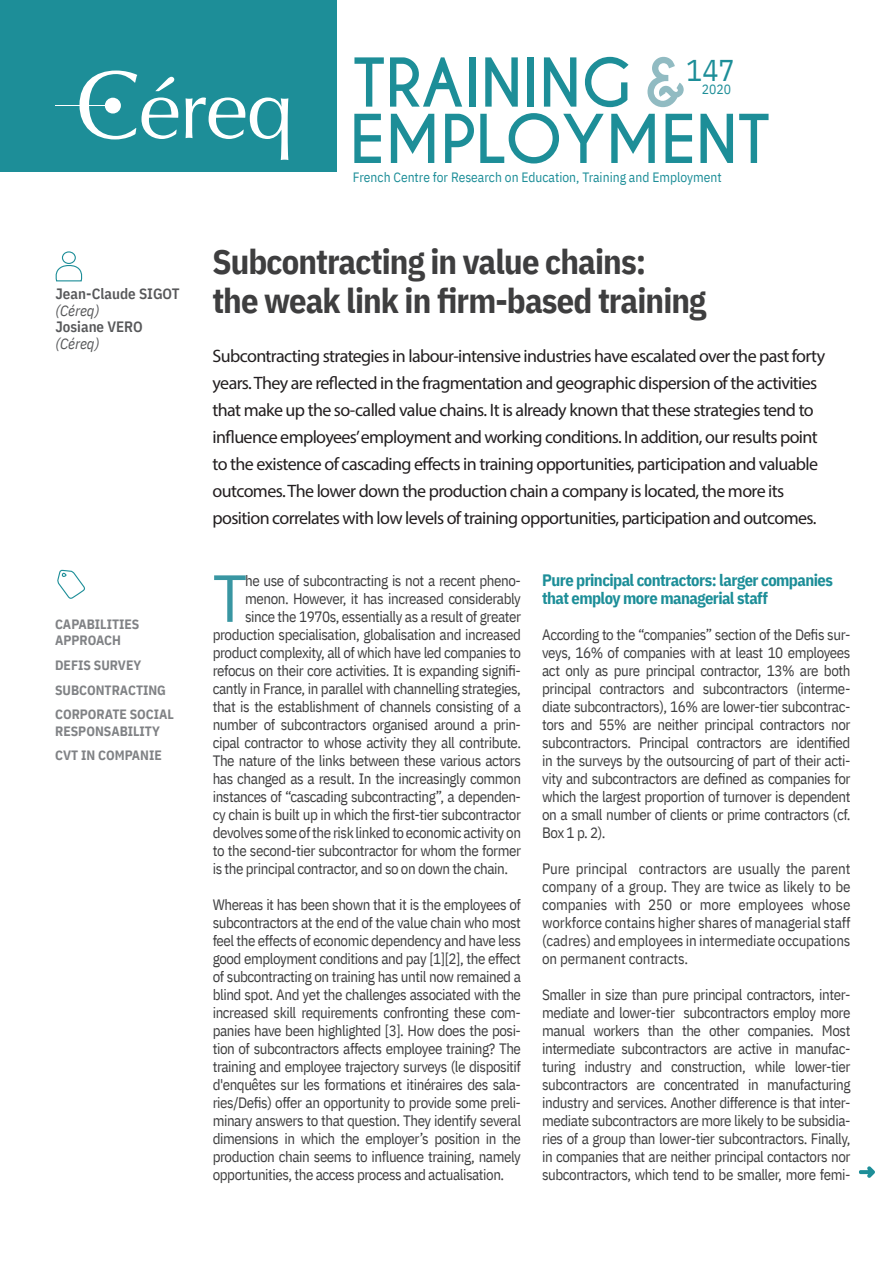
<style>
.page{position:relative;width:893px;height:1263px;background:#fff}
.page>*{position:absolute;margin:0;border:0;box-sizing:border-box;transform-origin:0 0}
.TEXTE{font:66.6px "IBM Plex Sans Cond";color:#3996a2}
.t1{font:700 63px "Caviar Dreams";color:#1d8e98}
.t2{font:700 34.5px "IBM Plex Sans Cond";letter-spacing:-.025em;color:#3e3e3f}
.t3{font:30px "IBM Plex Sans Cond";color:#1d8e98}
.CHAPO{font:18px/27px "Myriad Pro";letter-spacing:-.035em;color:#231f20}
.INTERTITRES{font:700 16.5px/18px "IBM Plex Sans Cond";letter-spacing:-.035em;color:#1d8e98}
.TEXTE-2{font:15px/18px "IBM Plex Sans Cond";letter-spacing:-.03em;color:#3e3e3f;text-align:justify}
.AUTEUR{font:600 15px "IBM Plex Sans Cond";color:#57585a}
.AUTEUR-2{font:italic 15px "IBM Plex Sans Cond";letter-spacing:-.005em;color:#57585a}
.Default{font:700 13.5px/16.2px "IBM Plex Sans Cond";color:#808285}
.t4{font:13.5px "IBM Plex Sans Cond";color:#1d8e98}
.s1{color:#91bbc2}
</style>
<div class="page">
<div style="left:62px;top:251px;width:14px;height:13px;border:1px solid #1d8e98;border-radius:50%"></div>
<svg style="left:55px;top:265px;width:28px;height:17px"></svg>
<svg style="left:57px;top:569px;width:28px;height:30px"></svg>
<svg style="left:859px;top:1166px;width:16px;height:12px"></svg>
<div style="left:0;top:0;width:336px;height:172px;background:#1d8e98"></div>
<hr style="left:55px;top:105px;width:63px;height:1px;background:#fff">
<svg style="left:79px;top:71px;width:99px;height:68px"></svg>
<svg style="left:186px;top:97px;width:102px;height:63px"></svg>
<div style="left:105px;top:98px;width:16px;height:16px;background:#fff;border-radius:50%"></div>
<p class="AUTEUR" style="left:56px;top:282px;width:126px">Jean-Claude SIGOT</p>
<p class="AUTEUR-2" style="left:56px;top:299px;width:45px">(Céreq)</p>
<p class="AUTEUR" style="left:56px;top:315px;width:89px">Josiane VERO</p>
<p class="AUTEUR-2" style="left:56px;top:332px;width:45px">(Céreq)</p>
<p class="Default" style="left:55px;top:615px;width:86px">CAPABILITIES<br>APPROACH</p>
<p class="Default" style="left:55px;top:656px;width:88px">DEFIS SURVEY</p>
<p class="Default" style="left:55px;top:681px;width:112px">SUBCONTRACTING</p>
<p class="Default" style="left:55px;top:705px;width:120px">CORPORATE SOCIAL<br>RESPONSABILITY</p>
<p class="Default" style="left:55px;top:746px;width:108px">CVT IN COMPANIE</p>
<p class="t1" style="left:353px;top:45px;width:335px">TRAINING <span class="s1">&amp;</span></p>
<p class="t1" style="left:350px;top:101px;width:422px">EMPLOYMENT</p>
<p class="t3" style="left:686px;top:47px;width:50px">147</p>
<p class="t4" style="left:702px;top:79px;width:31px">2020</p>
<p class="t4" style="left:353px;top:167px;width:370px">French Centre for Research on Education, Training and Employment</p>
<p class="t2" style="left:212px;top:234px;width:436px">Subcontracting in value chains:</p>
<p class="t2" style="left:212px;top:273px;width:496px">the weak link in firm-based training</p>
<p class="CHAPO" style="left:213px;top:342px;width:614px">Subcontracting strategies in labour-intensive industries have escalated over the past forty years. They are reflected in the fragmentation and geographic dispersion of the activities that make up the so-called value chains. It is already known that these strategies tend to influence employees’employment and working conditions. In addition, our results point to the existence of cascading effects in training opportunities, participation and valuable outcomes. The lower down the production chain a company is located, the more its position correlates with low levels of training opportunities, participation and outcomes.</p>
<p class="TEXTE" style="left:213px;top:547px;width:36px">T</p>
<p class="TEXTE-2" style="left:245px;top:570px;width:277px">he use of subcontracting is not a recent pheno-</p>
<p class="TEXTE-2" style="left:245px;top:588px;width:277px">menon. However, it has increased considerably</p>
<p class="TEXTE-2" style="left:245px;top:606px;width:277px">since the 1970s, essentially as a result of greater</p>
<p class="TEXTE-2" style="left:213px;top:624px;width:310px">production specialisation, globalisation and increased</p>
<p class="TEXTE-2" style="left:213px;top:642px;width:310px">product complexity, all of which have led companies to</p>
<p class="TEXTE-2" style="left:213px;top:660px;width:310px">refocus on their core activities. It is expanding signifi-</p>
<p class="TEXTE-2" style="left:213px;top:678px;width:310px">cantly in France, in parallel with channelling strategies,</p>
<p class="TEXTE-2" style="left:213px;top:696px;width:310px">that is the establishment of channels consisting of a</p>
<p class="TEXTE-2" style="left:213px;top:714px;width:310px">number of subcontractors organised around a prin-</p>
<p class="TEXTE-2" style="left:213px;top:732px;width:310px">cipal contractor to whose activity they all contribute.</p>
<p class="TEXTE-2" style="left:213px;top:750px;width:310px">The nature of the links between these various actors</p>
<p class="TEXTE-2" style="left:213px;top:768px;width:310px">has changed as a result. In the increasingly common</p>
<p class="TEXTE-2" style="left:213px;top:786px;width:310px">instances of “cascading subcontracting”, a dependen-</p>
<p class="TEXTE-2" style="left:213px;top:804px;width:310px">cy chain is built up in which the first-tier subcontractor</p>
<p class="TEXTE-2" style="left:213px;top:822px;width:310px">devolves some of the risk linked to economic activity on</p>
<p class="TEXTE-2" style="left:213px;top:840px;width:310px">to the second-tier subcontractor for whom the former</p>
<p class="TEXTE-2" style="left:213px;top:858px;width:297px">is the principal contractor, and so on down the chain.</p>
<p class="TEXTE-2" style="left:213px;top:894px;width:310px">Whereas it has been shown that it is the employees of subcontractors at the end of the value chain who most feel the effects of economic dependency and have less good employment conditions and pay [1][2], the effect of subcontracting on training has until now remained a blind spot. And yet the challenges associated with the increased skill requirements confronting these com&shy;panies have been highlighted [3]. How does the posi&shy;tion of subcontractors affects employee training? The training and employee trajectory surveys (le dispositif d'enquêtes sur les formations et itinéraires des sala&shy;ries/Defis) offer an opportunity to provide some preli&shy;minary answers to that question. They identify several dimensions in which the employer’s position in the production chain seems to influence training, namely opportunities, the access process and actualisation.</p>
<p class="INTERTITRES" style="left:542px;top:570px;width:292px">Pure principal contractors: larger companies that employ more managerial staff</p>
<p class="TEXTE-2" style="left:542px;top:624px;width:310px">According to the “companies” section of the Defis sur&shy;veys, 16% of companies with at least 10 employees act only as pure principal contractor, 13% are both principal contractors and subcontractors (interme&shy;diate subcontractors), 16% are lower-tier subcontrac&shy;tors and 55% are neither principal contractors nor subcontractors. Principal contractors are identified in the surveys by the outsourcing of part of their acti&shy;vity and subcontractors are defined as companies for which the largest proportion of turnover is dependent on a small number of clients or prime contractors (cf.<br>Box 1 p. 2).</p>
<p class="TEXTE-2" style="left:542px;top:858px;width:310px">Pure principal contractors are usually the parent company of a group. They are twice as likely to be companies with 250 or more employees whose workforce contains higher shares of managerial staff (cadres) and employees in intermediate occupations on permanent contracts.</p>
<p class="TEXTE-2" style="left:542px;top:984px;width:310px">Smaller in size than pure principal contractors, inter&shy;mediate and lower-tier subcontractors employ more manual workers than the other companies. Most intermediate subcontractors are active in manufac&shy;turing industry and construction, while lower-tier subcontractors are concentrated in manufacturing industry and services. Another difference is that inter&shy;mediate subcontractors are more likely to be subsidia&shy;ries of a group than lower-tier subcontractors. Finally, in companies that are neither principal contactors nor subcontractors, which tend to be smaller, more femi-</p>
</div>
